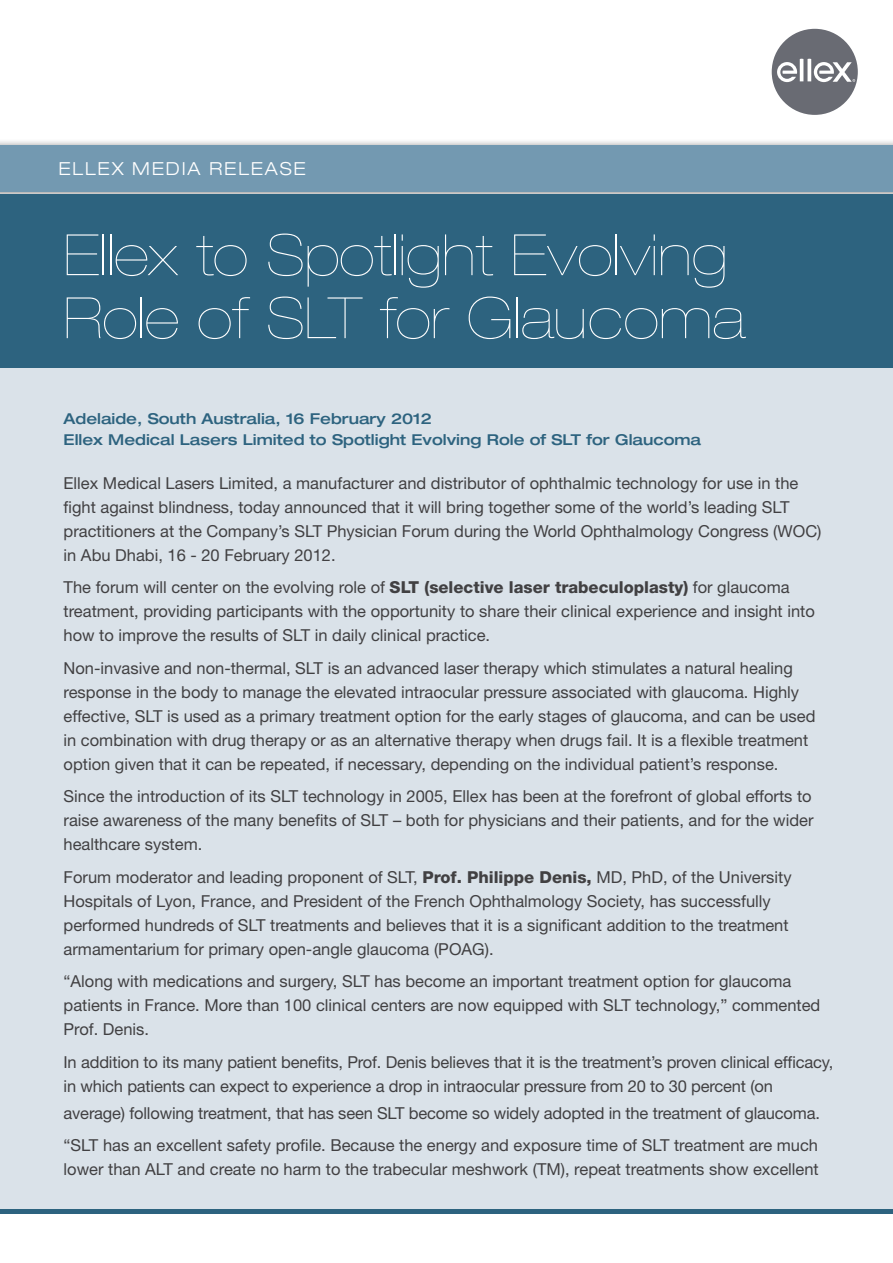
<style>
.page{position:relative;width:893px;height:1263px;background:#fff}
.page>*{position:absolute;margin:0;border:0;box-sizing:border-box;transform-origin:0 0}
.t1{font:900 expanded 57px/63px "Helvetica Neue";color:#fff}
.t2{font:300 expanded 18px "Helvetica Neue";letter-spacing:.1em;color:#fff}
.t3{font:16.5px/24px "Helvetica Neue";color:#414042}
.t4{font:500 expanded 15px/21px "Helvetica Neue";color:#2d637f}
.s1{font-weight:800}
</style>
<div class="page">
<div style="left:0;top:209px;width:893px;height:1000px;background:#dae2e9"></div>
<hr style="left:0;top:1209px;width:893px;height:4px;background:#2d637f">
<div style="left:0;top:138px;width:893px;height:63px;background:#000;opacity:.5"></div>
<div style="left:0;top:145px;width:893px;height:46px;background:#7399b1"></div>
<div style="left:0;top:194px;width:893px;height:174px;background:#2d637f"></div>
<div style="left:772px;top:29px;width:86px;height:86px;background:#696b73;border-radius:50%"></div>
<svg style="left:777px;top:59px;width:78px;height:23px"></svg>
<p class="t2" style="left:58px;top:157px;width:249px">ELLEX MEDIA RELEASE</p>
<h1 class="t1" style="left:64px;top:223px;width:683px">Ellex to Spotlight Evolving<br>Role of SLT for Glaucoma</h1>
<p class="t4" style="left:64px;top:408px;width:639px">Adelaide, South Australia, 16 February 2012<br>Ellex Medical Lasers Limited to Spotlight Evolving Role of SLT for Glaucoma</p>
<p class="t3" style="left:64px;top:471px;width:759px">Ellex Medical Lasers Limited, a manufacturer and distributor of ophthalmic technology for use in the fight against blindness, today announced that it will bring together some of the world’s leading SLT practitioners at the Company’s SLT Physician Forum during the World Ophthalmology Congress (WOC) in Abu Dhabi, 16 - 20 February 2012.</p>
<p class="t3" style="left:64px;top:575px;width:753px">The forum will center on the evolving role of <span class="s1">SLT (selective laser trabeculoplasty)</span> for glaucoma treatment, providing participants with the opportunity to share their clinical experience and insight into how to improve the results of SLT in daily clinical practice.</p>
<p class="t3" style="left:64px;top:656px;width:753px">Non-invasive and non-thermal, SLT is an advanced laser therapy which stimulates a natural healing response in the body to manage the elevated intraocular pressure associated with glaucoma. Highly effective, SLT is used as a primary treatment option for the early stages of glaucoma, and can be used in combination with drug therapy or as an alternative therapy when drugs fail. It is a flexible treatment option given that it can be repeated, if necessary, depending on the individual patient’s response.</p>
<p class="t3" style="left:64px;top:784px;width:751px;text-align:justify">Since the introduction of its SLT technology in 2005, Ellex has been at the forefront of global efforts to raise awareness of the many benefits of SLT – both for physicians and their patients, and for the wider healthcare system.</p>
<p class="t3" style="left:64px;top:865px;width:730px">Forum moderator and leading proponent of SLT, <span class="s1">Prof. Philippe Denis,</span> MD, PhD, of the University Hospitals of Lyon, France, and President of the French Ophthalmology Society, has successfully performed hundreds of SLT treatments and believes that it is a significant addition to the treatment armamentarium for primary open-angle glaucoma (POAG).</p>
<p class="t3" style="left:64px;top:969px;width:758px">“Along with medications and surgery, SLT has become an important treatment option for glaucoma patients in France. More than 100 clinical centers are now equipped with SLT technology,” commented<br>Prof. Denis.</p>
<p class="t3" style="left:64px;top:1050px;width:771px">In addition to its many patient benefits, Prof. Denis believes that it is the treatment’s proven clinical efficacy, in which patients can expect to experience a drop in intraocular pressure from 20 to 30 percent (on</p>
<p class="t3" style="left:64px;top:1096px;width:758px;line-height:32.5px">average) following treatment, that has seen SLT become so widely adopted in the treatment of glaucoma. “SLT has an excellent safety profile. Because the energy and exposure time of SLT treatment are much</p>
<p class="t3" style="left:64px;top:1157px;width:757px">lower than ALT and create no harm to the trabecular meshwork (TM), repeat treatments show excellent</p>
</div>
